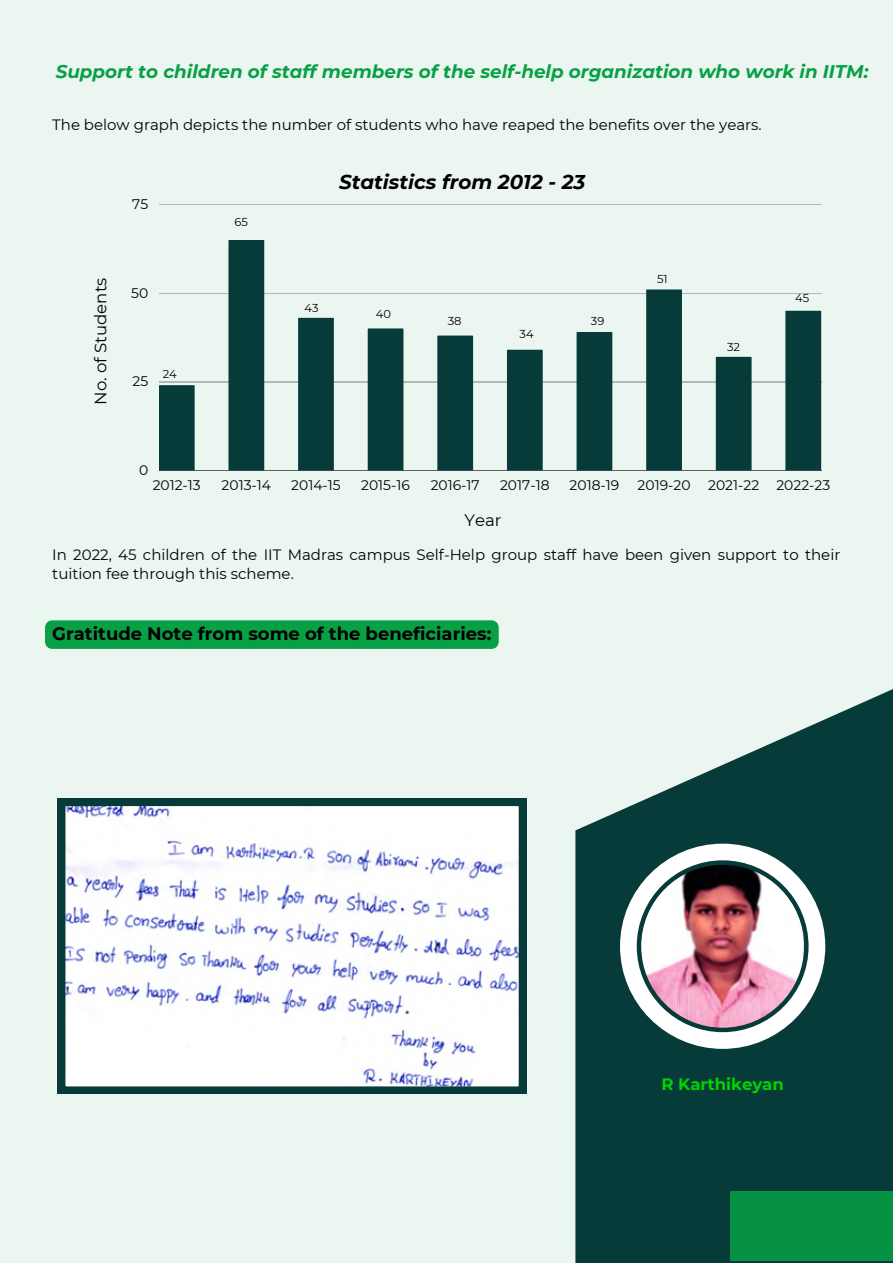
<style>
.page{position:relative;width:893px;height:1264px;background:#fff}
.page>*{position:absolute;margin:0;border:0;box-sizing:border-box;transform-origin:0 0}
.t1{font:italic 700 19.95px "Montserrat";color:#000}
.t2{font:italic 700 18.3px "Montserrat";color:#08a045}
.t3{font:700 18px "Montserrat";color:#000}
.t4{font:16.5px "Montserrat";color:#000}
.t5{font:700 16.5px "Montserrat";color:#00d300}
.t6{font:15px/19px "Montserrat";color:#000}
.t7{font:13.95px "Montserrat";color:#000}
.t8{font:11.4px "Montserrat";color:#000}
</style>
<div class="page">
<div style="left:0;top:0;width:892px;height:1262px;background:#ebf6f0"></div>
<hr style="left:159px;top:204px;width:662px;height:1px;background:#000">
<hr style="left:159px;top:293px;width:662px;height:1px;background:#000">
<hr style="left:159px;top:381px;width:662px;height:1px;background:#000">
<hr style="left:159px;top:470px;width:662px;height:1px;background:#000">
<div style="left:159px;top:385px;width:36px;height:85px;background:#073b3a"></div>
<div style="left:228px;top:240px;width:36px;height:230px;background:#073b3a"></div>
<div style="left:298px;top:318px;width:36px;height:152px;background:#073b3a"></div>
<div style="left:367px;top:328px;width:36px;height:142px;background:#073b3a"></div>
<div style="left:437px;top:335px;width:36px;height:135px;background:#073b3a"></div>
<div style="left:507px;top:350px;width:35px;height:120px;background:#073b3a"></div>
<div style="left:576px;top:332px;width:36px;height:138px;background:#073b3a"></div>
<div style="left:646px;top:289px;width:36px;height:181px;background:#073b3a"></div>
<div style="left:715px;top:357px;width:36px;height:113px;background:#073b3a"></div>
<div style="left:785px;top:311px;width:36px;height:159px;background:#073b3a"></div>
<svg style="left:58px;top:798px;width:468px;height:295px;background:#dfe4ea"></svg>
<svg style="left:575px;top:689px;width:317px;height:573px;fill:#073b3a"></svg>
<svg style="left:620px;top:843px;width:205px;height:205px;background:#a2989d"></svg>
<svg style="left:45px;top:620px;width:453px;height:29px;background:#0ca148"></svg>
<div style="left:730px;top:1191px;width:162px;height:69px;background:#079243"></div>
<p class="t2" style="left:56px;top:61px;width:814px">Support to children of staff members of the self-help organization who work in IITM:</p>
<p class="t6" style="left:52px;top:115px;width:711px">The below graph depicts the number of students who have reaped the benefits over the years.</p>
<p class="t4" style="left:91px;top:405px;width:129px;rotate:-90deg">No. of Students</p>
<p class="t7" style="left:132px;top:195px;width:18px">75</p>
<p class="t7" style="left:131px;top:284px;width:19px">50</p>
<p class="t7" style="left:132px;top:373px;width:17px">25</p>
<p class="t8" style="left:163px;top:367px;width:16px">24</p>
<p class="t7" style="left:139px;top:461px;width:11px">0</p>
<p class="t8" style="left:234px;top:215px;width:15px">65</p>
<p class="t1" style="left:339px;top:169px;width:248px">Statistics from 2012 - 23</p>
<p class="t8" style="left:304px;top:300px;width:16px">43</p>
<p class="t8" style="left:376px;top:307px;width:17px">40</p>
<p class="t8" style="left:447px;top:313px;width:15px">38</p>
<p class="t8" style="left:519px;top:326px;width:16px">34</p>
<p class="t8" style="left:591px;top:313px;width:15px">39</p>
<p class="t8" style="left:657px;top:272px;width:12px">51</p>
<p class="t8" style="left:727px;top:339px;width:14px">32</p>
<p class="t8" style="left:795px;top:291px;width:16px">45</p>
<p class="t7" style="left:153px;top:476px;width:50px">2012-13</p>
<p class="t7" style="left:222px;top:476px;width:51px">2013-14</p>
<p class="t7" style="left:291px;top:476px;width:51px">2014-15</p>
<p class="t7" style="left:361px;top:476px;width:50px">2015-16</p>
<p class="t7" style="left:430px;top:476px;width:51px">2016-17</p>
<p class="t7" style="left:500px;top:476px;width:51px">2017-18</p>
<p class="t7" style="left:569px;top:476px;width:51px">2018-19</p>
<p class="t7" style="left:637px;top:476px;width:54px">2019-20</p>
<p class="t7" style="left:708px;top:476px;width:53px">2021-22</p>
<p class="t7" style="left:776px;top:476px;width:55px">2022-23</p>
<p class="t4" style="left:464px;top:510px;width:38px">Year</p>
<p class="t6" style="left:52px;top:545px;width:789px">In 2022, 45 children of the IIT Madras campus Self-Help group staff have been given support to their tuition fee through this scheme.</p>
<p class="t3" style="left:52px;top:622px;width:440px">Gratitude Note from some of the beneficiaries:</p>
<p class="t5" style="left:661px;top:1074px;width:124px">R Karthikeyan</p>
</div>
